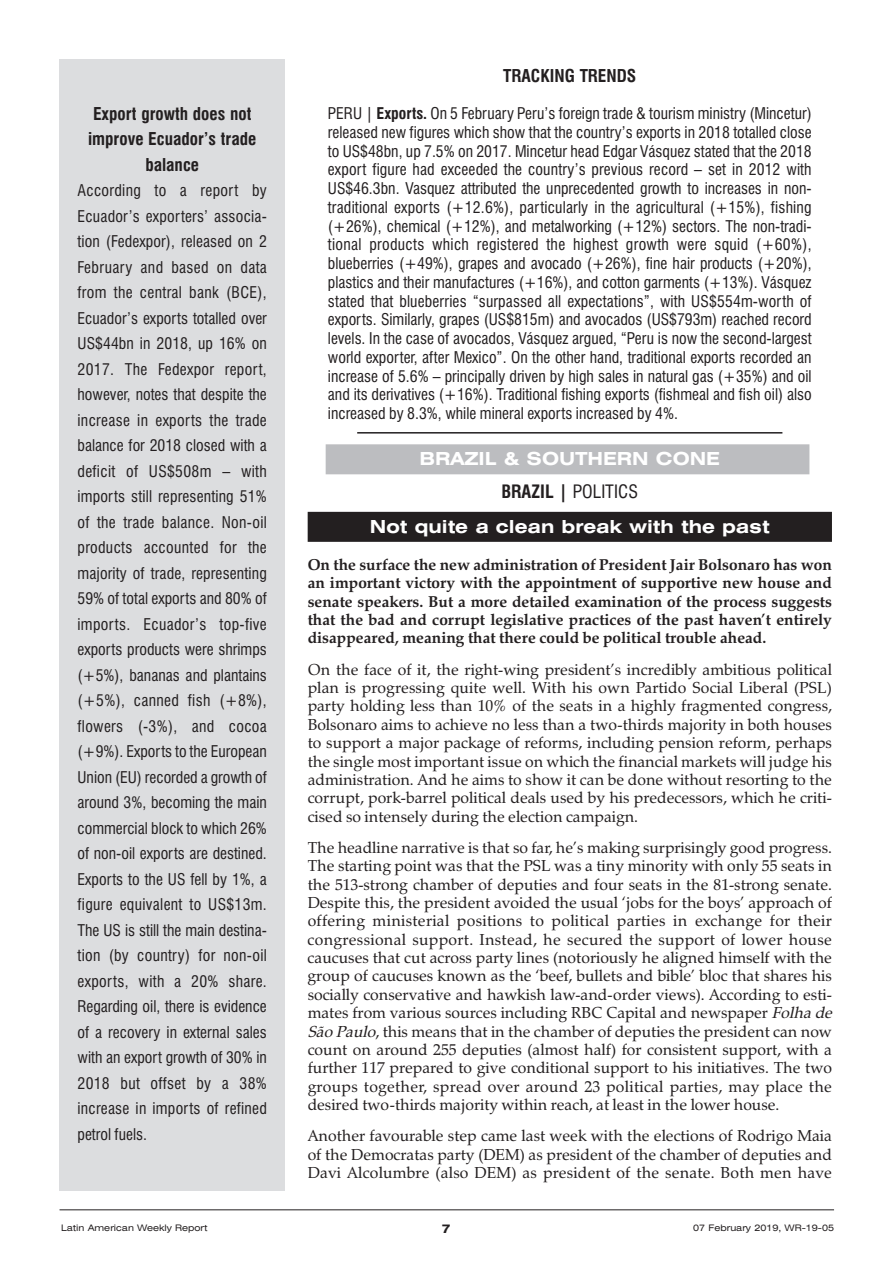
<style>
.page{position:relative;width:893px;height:1263px;background:#fff}
.page>*{position:absolute;margin:0;border:0;box-sizing:border-box;transform-origin:0 0}
.t1{font:700 expanded 18px/32.2px "Swiss 721 BT";color:#fff;text-align:center}
.t2{font:700 condensed 17.25px/25.5px "Swiss 721 BT";color:#231f20;text-align:center}
.t3{font:condensed 15.75px/25.5px "Swiss 721 BT";color:#231f20;text-align:justify}
.t4{font:15.75px/18.5px "Zapf Calligraphic 801 BT";color:#231f20;text-align:justify}
.t5{font:700 15.75px/18.5px "Zapf Calligraphic 801 BT";color:#231f20;text-align:justify}
.t6{font:700 expanded 12px "Swiss 721 BT";color:#231f20}
.t7{font:expanded 9px "Swiss 721 BT";color:#231f20}
.s1{font-weight:700}
.s2{font-stretch:condensed;color:#231f20}
.s3{font-weight:400;font-stretch:condensed;color:#231f20}
.s4{font-style:italic}
</style>
<div class="page">
<div style="left:326px;top:444px;width:483px;height:30px;background:#bcbdc0"></div>
<div style="left:308px;top:512px;width:524px;height:30px;background:#231f20"></div>
<div style="left:60px;top:60px;width:225px;height:1131px;background:#dcdddf"></div>
<hr style="left:60px;top:1209px;width:774px;height:1px;background:#231f20">
<hr style="left:357px;top:432px;width:425px;height:2px;background:#231f20">
<p class="t2" style="left:88px;top:101px;width:170px">Export growth does not improve Ecuador’s trade balance</p>
<p class="t3" style="left:78px;top:178px;width:191px">According to a report by Ecuador’s exporters’ associa&shy;tion (Fedexpor), released on 2<br>February and based on data from the central bank (BCE), Ecuador’s exports totalled over US$44bn in 2018, up 16% on 2017. The Fedexpor report, however, notes that despite the increase in exports the trade balance for 2018 closed with a deficit of US$508m – with imports still representing 51% of the trade balance. Non-oil products accounted for the majority of trade, representing 59% of total exports and 80% of imports. Ecuador’s top-five exports products were shrimps (+5%), bananas and plantains (+5%), canned fish (+8%), flowers (-3%), and cocoa (+9%). Exports to the European Union (EU) recorded a growth of around 3%, becoming the main commercial block to which 26% of non-oil exports are destined.<br>Exports to the US fell by 1%, a figure equivalent to US$13m.<br>The US is still the main destina&shy;tion (by country) for non-oil exports, with a 20% share.<br>Regarding oil, there is evidence of a recovery in external sales with an export growth of 30% in 2018 but offset by a 38% increase in imports of refined petrol fuels.</p>
<p class="t2" style="left:503px;top:63px;width:135px">TRACKING TRENDS</p>
<p class="t3" style="left:328px;top:104px;width:485px;line-height:18.8px">PERU | <span class="s1">Exports.</span> On 5 February Peru’s foreign trade &amp; tourism ministry (Mincetur) released new figures which show that the country’s exports in 2018 totalled close to US$48bn, up 7.5% on 2017. Mincetur head Edgar Vásquez stated that the 2018 export figure had exceeded the country’s previous record – set in 2012 with US$46.3bn. Vasquez attributed the unprecedented growth to increases in non&shy;traditional exports (+12.6%), particularly in the agricultural (+15%), fishing (+26%), chemical (+12%), and metalworking (+12%) sectors. The non-tradi&shy;tional products which registered the highest growth were squid (+60%), blueberries (+49%), grapes and avocado (+26%), fine hair products (+20%), plastics and their manufactures (+16%), and cotton garments (+13%). Vásquez stated that blueberries “surpassed all expectations”, with US$554m-worth of exports. Similarly, grapes (US$815m) and avocados (US$793m) reached record levels. In the case of avocados, Vásquez argued, “Peru is now the second-largest world exporter, after Mexico”. On the other hand, traditional exports recorded an increase of 5.6% – principally driven by high sales in natural gas (+35%) and oil and its derivatives (+16%). Traditional fishing exports (fishmeal and fish oil) also increased by 8.3%, while mineral exports increased by 4%.</p>
<p class="t1" style="left:420px;top:443px;width:302px">BRAZIL &amp; SOUTHERN CONE<br><span class="s2">BRAZIL |</span> <span class="s3">POLITICS</span></p>
<p class="t1" style="left:370px;top:510px;width:401px">Not quite a clean break with the past</p>
<p class="t5" style="left:308px;top:555px;width:526px">On the surface the new administration of President Jair Bolsonaro has won an important victory with the appointment of supportive new house and senate speakers. But a more detailed examination of the process suggests that the bad and corrupt legislative practices of the past haven’t entirely disappeared, meaning that there could be political trouble ahead.</p>
<p class="t4" style="left:308px;top:660px;width:526px">On the face of it, the right-wing president’s incredibly ambitious political plan is progressing quite well. With his own Partido Social Liberal (PSL) party holding less than 10% of the seats in a highly fragmented congress, Bolsonaro aims to achieve no less than a two-thirds majority in both houses to support a major package of reforms, including pension reform, perhaps the single most important issue on which the financial markets will judge his administration. And he aims to show it can be done without resorting to the corrupt, pork-barrel political deals used by his predecessors, which he criti&shy;cised so intensely during the election campaign.</p>
<p class="t4" style="left:308px;top:838px;width:530px;text-align:left">The headline narrative is that so far, he’s making surprisingly good progress.<br>The starting point was that the PSL was a tiny minority with only 55 seats in the 513-strong chamber of deputies and four seats in the 81-strong senate.<br>Despite this, the president avoided the usual ‘jobs for the boys’ approach of offering ministerial positions to political parties in exchange for their congressional support. Instead, he secured the support of lower house caucuses that cut across party lines (notoriously he aligned himself with the group of caucuses known as the ‘beef, bullets and bible’ bloc that shares his socially conservative and hawkish law-and-order views). According to esti&shy;mates from various sources including RBC Capital and newspaper <span class="s4">Folhade SãoPaulo</span>, this means that in the chamber of deputies the president can now count on around 255 deputies (almost half) for consistent support, with a further 117 prepared to give conditional support to his initiatives. The two groups together, spread over around 23 political parties, may place the desired two-thirds majority within reach, at least in the lower house.</p>
<p class="t4" style="left:308px;top:1126px;width:526px">Another favourable step came last week with the elections of Rodrigo Maia of the Democratas party (DEM) as president of the chamber of deputies and Davi Alcolumbre (also DEM) as president of the senate. Both men have</p>
<p class="t7" style="left:61px;top:1223px;width:148px">Latin American Weekly Report</p>
<p class="t6" style="left:442px;top:1221px;width:10px">7</p>
<p class="t7" style="left:693px;top:1223px;width:142px">07 February 2019, WR-19-05</p>
</div>
